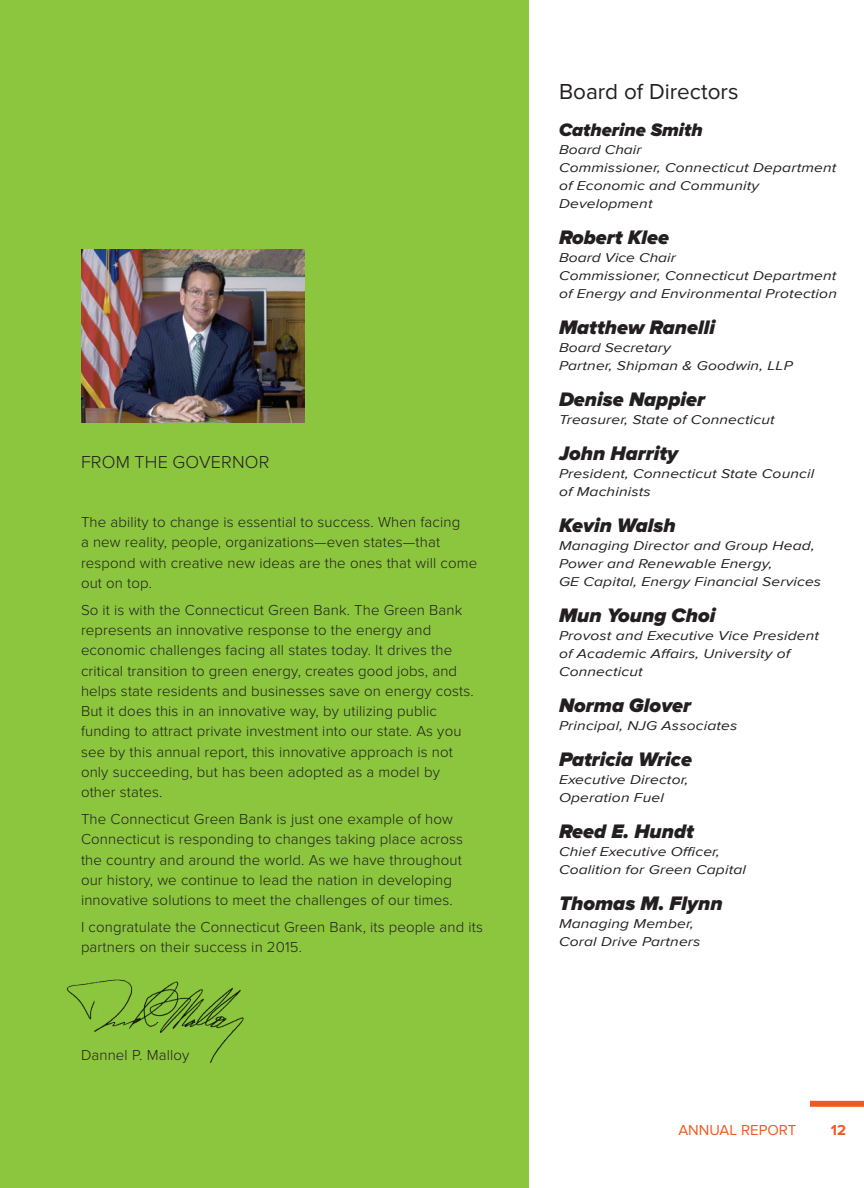
<style>
.page{position:relative;width:864px;height:1188px;background:#fff}
.page>*{position:absolute;margin:0;border:0;box-sizing:border-box;transform-origin:0 0}
.t1{font:22.5px "Proxima Nova";color:#231f20}
.t2{font:italic 900 20.25px "Proxima Nova";color:#231f20}
.t3{font:italic 900 18.75px "Proxima Nova";color:#231f20}
.t4{font:300 18px "Proxima Nova";letter-spacing:.01em;color:#231f20}
.t5{font:300 15px/20.2px "Proxima Nova";letter-spacing:.01em;color:#231f20}
.t6{font:15px "Proxima Nova";color:#f15921}
.t7{font:700 15px "Proxima Nova";color:#f15921}
.t8{font:italic 13.2px/18px "Proxima Nova";letter-spacing:.01em;color:#231f20;scale:1.18 1}
</style>
<div class="page">
<div style="left:0;top:0;width:528px;height:1188px;background:#8bc63e"></div>
<img style="left:66px;top:979px;width:178px;height:84px">
<div style="left:810px;top:1101px;width:54px;height:6px;background:#f15921"></div>
<img style="left:81px;top:249px;width:224px;height:174px">
<p class="t4" style="left:81px;top:451px;width:190px">FROM THE GOVERNOR</p>
<p class="t5" style="left:81px;top:512px;width:398px">The ability to change is essential to success. When facing<br>a new reality, people, organizations—even states—that respond with creative new ideas are the ones that will come out on top.</p>
<p class="t5" style="left:81px;top:600px;width:394px">So it is with the Connecticut Green Bank. The Green Bank represents an innovative response to the energy and economic challenges facing all states today. It drives the critical transition to green energy, creates good jobs, and helps state residents and businesses save on energy costs.<br>But it does this in an innovative way, by utilizing public funding to attract private investment into our state. As you see by this annual report, this innovative approach is not only succeeding, but has been adopted as a model by other states.</p>
<p class="t5" style="left:81px;top:809px;width:384px">The Connecticut Green Bank is just one example of how Connecticut is responding to changes taking place across the country and around the world. As we have throughout our history, we continue to lead the nation in developing innovative solutions to meet the challenges of our times.</p>
<p class="t5" style="left:81px;top:917px;width:404px">I congratulate the Connecticut Green Bank, its people and its partners on their success in 2015.</p>
<p class="t5" style="left:81px;top:1045px;width:110px">Dannel P. Malloy</p>
<p class="t1" style="left:559px;top:78px;width:181px">Board of Directors</p>
<p class="t3" style="left:559px;top:119px;width:145px">Catherine Smith</p>
<p class="t8" style="left:559px;top:141px;width:72px">Board Chair</p>
<p class="t8" style="left:559px;top:159px;width:237px">Commissioner, Connecticut Department of Economic and Community<br>Development</p>
<p class="t2" style="left:559px;top:226px;width:112px">Robert Klee</p>
<p class="t8" style="left:559px;top:249px;width:101px">Board Vice Chair</p>
<p class="t8" style="left:559px;top:267px;width:237px">Commissioner, Connecticut Department of Energy and Environmental Protection</p>
<p class="t2" style="left:559px;top:316px;width:158px">Matthew Ranelli</p>
<p class="t8" style="left:559px;top:339px;width:96px">Board Secretary</p>
<p class="t8" style="left:559px;top:357px;width:200px">Partner, Shipman &amp; Goodwin, LLP</p>
<p class="t2" style="left:559px;top:388px;width:148px">Denise Nappier</p>
<p class="t8" style="left:559px;top:411px;width:184px">Treasurer, State of Connecticut</p>
<p class="t2" style="left:559px;top:442px;width:120px">John Harrity</p>
<p class="t8" style="left:559px;top:465px;width:218px">President, Connecticut State Council of Machinists</p>
<p class="t2" style="left:559px;top:514px;width:118px">Kevin Walsh</p>
<p class="t8" style="left:559px;top:537px;width:224px">Managing Director and Group Head,<br>Power and Renewable Energy,<br>GE Capital, Energy Financial Services</p>
<p class="t2" style="left:559px;top:604px;width:158px">Mun Young Choi</p>
<p class="t8" style="left:559px;top:627px;width:222px">Provost and Executive Vice President of Academic Affairs, University of<br>Connecticut</p>
<p class="t2" style="left:559px;top:694px;width:134px">Norma Glover</p>
<p class="t8" style="left:559px;top:717px;width:153px">Principal, NJG Associates</p>
<p class="t2" style="left:559px;top:748px;width:135px">Patricia Wrice</p>
<p class="t8" style="left:559px;top:771px;width:111px">Executive Director,<br>Operation Fuel</p>
<p class="t2" style="left:559px;top:820px;width:137px">Reed E. Hundt</p>
<p class="t8" style="left:559px;top:843px;width:160px">Chief Executive Officer,<br>Coalition for Green Capital</p>
<p class="t2" style="left:559px;top:892px;width:165px">Thomas M. Flynn</p>
<p class="t8" style="left:559px;top:915px;width:121px">Managing Member,<br>Coral Drive Partners</p>
<p class="t6" style="left:678px;top:1121px;width:120px">ANNUAL REPORT</p>
<p class="t7" style="left:831px;top:1121px;width:17px">12</p>
</div>
